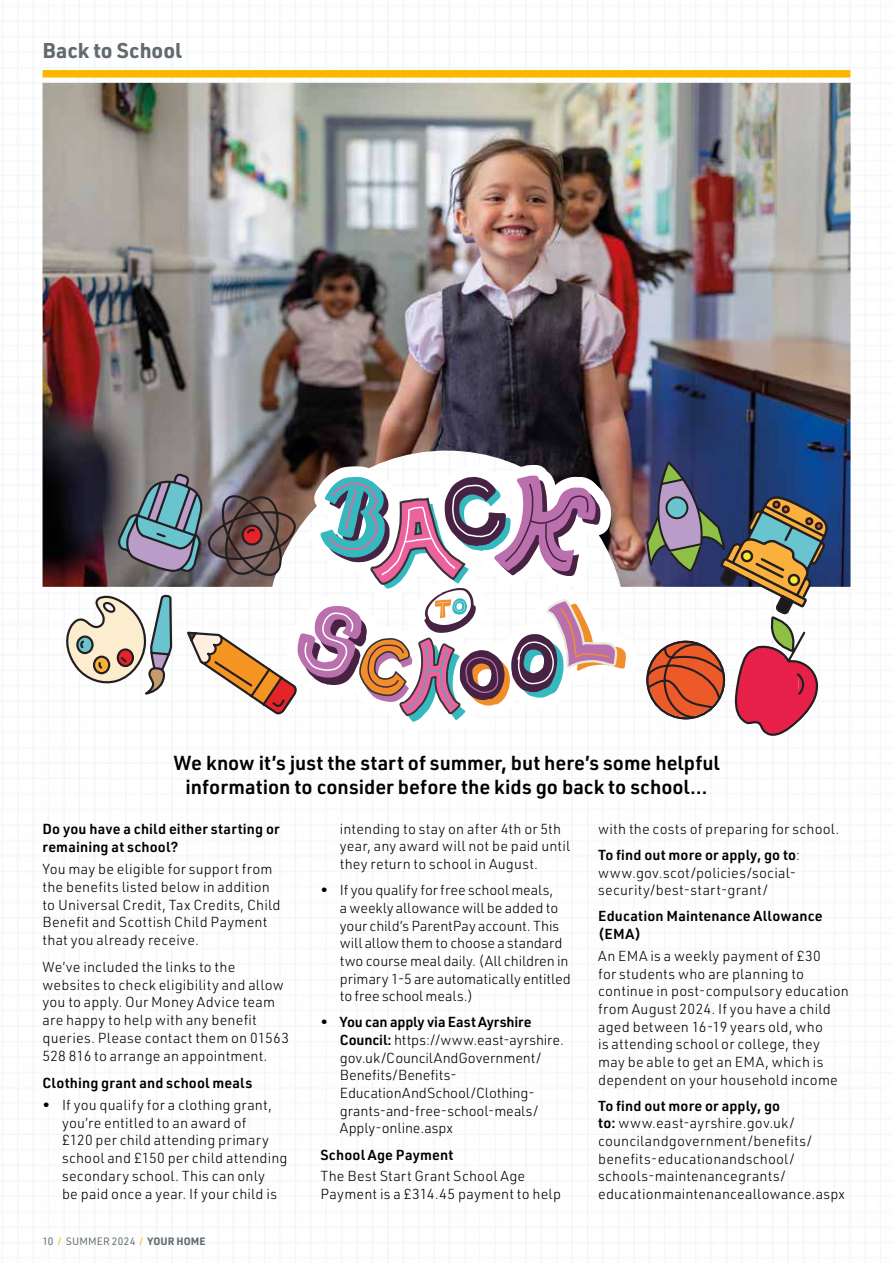
<style>
.page{position:relative;width:893px;height:1263px;background:#fff}
.page>*{position:absolute;margin:0;border:0;box-sizing:border-box;transform-origin:0 0}
.t1{font:700 21px "URWDIN";letter-spacing:.01em;color:#626a6e}
.t2{font:600 19.95px/24.9px "URWDIN";color:#000;text-align:center}
.t3{font:300 14.25px/17.7px "URWDIN";letter-spacing:.01em;color:#000}
.t4{font:600 14.25px/17.9px "URWDIN";letter-spacing:.01em;color:#000}
.t5{font:10.5px "URWDIN";letter-spacing:.015em;color:#626a6e}
.s1{color:#fbb800}
.s2{font-weight:700}
.s3{font-weight:600}
</style>
<div class="page">
<img style="left:43px;top:83px;width:807px;height:504px">
<img style="left:61px;top:274px;width:112px;height:423px">
<img style="left:64px;top:465px;width:573px;height:267px">
<svg style="left:645px;top:462px;width:186px;height:278px"></svg>
<div style="left:646px;top:641px;width:79px;height:78px;border:2px solid #231e21;border-radius:50%"></div>
<div style="left:43px;top:70px;width:807px;height:8px;background:#fbb800"></div>
<h1 class="t1" style="left:43px;top:36px;width:141px">Back to School</h1>
<h2 class="t2" style="left:173px;top:749px;width:548px">We know it’s just the start of summer, but here’s some helpful information to consider before the kids go back to school…</h2>
<p class="t4" style="left:43px;top:819px;width:239px">Do you have a child either starting or remaining at school?</p>
<p class="t3" style="left:43px;top:859px;width:239px">You may be eligible for support from the benefits listed below in addition to Universal Credit, Tax Credits, Child Benefit and Scottish Child Payment that you already receive.</p>
<p class="t3" style="left:43px;top:957px;width:248px">We’ve included the links to the websites to check eligibility and allow you to apply. Our Money Advice team are happy to help with any benefit queries. Please contact them on 01563<br>528 816 to arrange an appointment.</p>
<p class="t4" style="left:43px;top:1073px;width:211px">Clothing grant and school meals</p>
<p class="t3" style="left:62px;top:1095px;width:227px;text-indent:-19px">• If you qualify for a clothing grant, you’re entitled to an award of<br>£120 per child attending primary school and £150 per child attending secondary school. This can only<br>be paid once a year. If your child is</p>
<p class="t5" style="left:43px;top:1234px;width:165px">10 <span class="s1">/</span> SUMMER 2024 <span class="s1">/</span> <span class="s2">YOUR HOME</span></p>
<p class="t3" style="left:340px;top:819px;width:232px">intending to stay on after 4th or 5th year, any award will not be paid until they return to school in August.</p>
<p class="t3" style="left:340px;top:881px;width:233px;text-indent:-19px">• If you qualify for free school meals,<br>a weekly allowance will be added to your child’s ParentPay account. This will allow them to choose a standard two course meal daily. (All children in primary 1-5 are automatically entitled to free school meals.)</p>
<p class="t3" style="left:340px;top:1013px;width:226px;text-indent:-19px">• <span class="s3">You can apply via East Ayrshire<br>Council:</span> https://www.east-ayrshire. gov.uk/CouncilAndGovernment/<br>Benefits/Benefits-<br>EducationAndSchool/Clothing&shy;grants-and-free-school-meals/<br>Apply-online.aspx</p>
<p class="t4" style="left:320px;top:1145px;width:135px">School Age Payment</p>
<p class="t3" style="left:320px;top:1167px;width:242px">The Best Start Grant School Age<br>Payment is a £314.45 payment to help</p>
<p class="t3" style="left:598px;top:815px;width:243px;line-height:26.1px">with the costs of preparing for school.<br><span class="s3">To find out more or apply, go to</span>:</p>
<p class="t3" style="left:598px;top:863px;width:200px">www.gov.scot/policies/social&shy;security/best-start-grant/</p>
<p class="t4" style="left:598px;top:907px;width:226px">Education Maintenance Allowance (EMA)</p>
<p class="t3" style="left:598px;top:947px;width:252px">An EMA is a weekly payment of £30<br>for students who are planning to continue in post-compulsory education from August 2024. If you have a child aged between 16-19 years old, who<br>is attending school or college, they may be able to get an EMA, which is dependent on your household income</p>
<p class="t3" style="left:598px;top:1096px;width:248px"><span class="s3">To find out more or apply, go<br>to:</span> www.east-ayrshire.gov.uk/ councilandgovernment/benefits/ benefits-educationandschool/ schools-maintenancegrants/ educationmaintenanceallowance.aspx</p>
</div>
